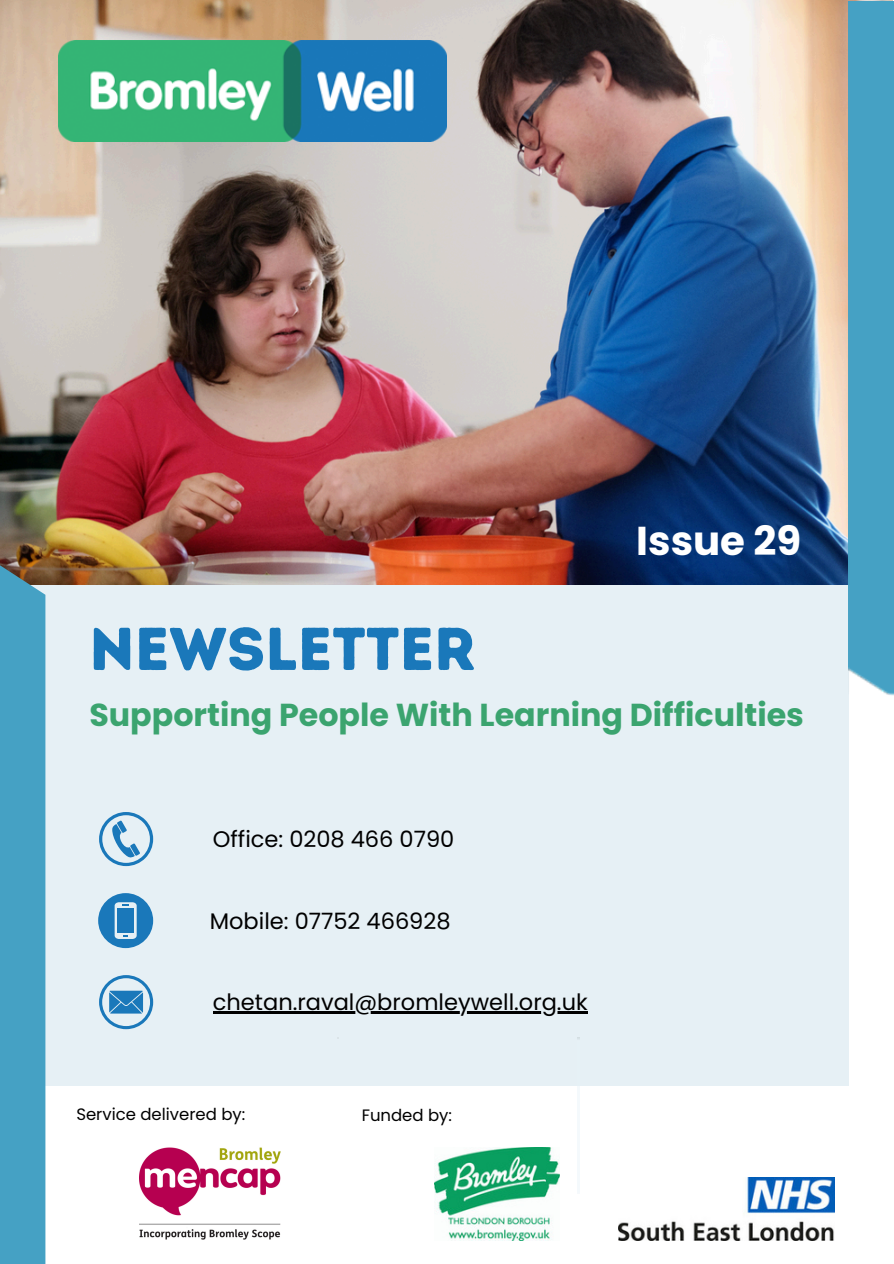
<style>
.page{position:relative;width:894px;height:1264px;background:#fff}
.page>*{position:absolute;margin:0;border:0;box-sizing:border-box;transform-origin:0 0}
.t1{font:60.15px "Intro Rust Base";color:#1a78ba}
.t2{font:700 40.2px "Poppins";color:#fff}
.t3{font:700 31.8px "Poppins";color:#3ba46f}
.t4{font:22.5px "Poppins";color:#000}
.t5{font:16.5px "Poppins";color:#000}
</style>
<div class="page">
<div style="left:45px;top:584px;width:803px;height:501px;background:#e6f0f5"></div>
<img style="left:0;top:0;width:892px;height:584px">
<div style="left:0;top:565px;width:45px;height:698px;background:#45a1c4"></div>
<img style="left:577px;top:1036px;width:2px;height:156px">
<div style="left:848px;top:1px;width:45px;height:695px;background:#45a1c4"></div>
<img style="left:58px;top:41px;width:388px;height:100px">
<img style="left:618px;top:1177px;width:216px;height:62px">
<img style="left:434px;top:1147px;width:125px;height:92px">
<svg style="left:99px;top:975px;width:54px;height:54px;background:#91bedc"></svg>
<svg style="left:99px;top:812px;width:54px;height:54px;background:#a8cbe3"></svg>
<svg style="left:98px;top:893px;width:55px;height:55px;background:#5d9fcd"></svg>
<hr style="left:213px;top:1011px;width:374px;height:2px;background:#000">
<img style="left:139px;top:1147px;width:141px;height:92px">
<h4 class="t2" style="left:636px;top:512px;width:166px">Issue 29</h4>
<p class="t1" style="left:89px;top:612px;width:388px">NEWSLETTER</p>
<h4 class="t3" style="left:89px;top:692px;width:716px">Supporting People With Learning Difficulties</h4>
<h4 class="t4" style="left:213px;top:823px;width:243px">Office: 0208 466 0790</h4>
<p class="t4" style="left:210px;top:904px;width:242px">Mobile: 07752 466928</p>
<p class="t4" style="left:213px;top:986px;width:376px">chetan.raval@bromleywell.org.uk</p>
<p class="t5" style="left:76px;top:1102px;width:170px">Service delivered by:</p>
<p class="t5" style="left:361px;top:1103px;width:92px">Funded by:</p>
</div>
